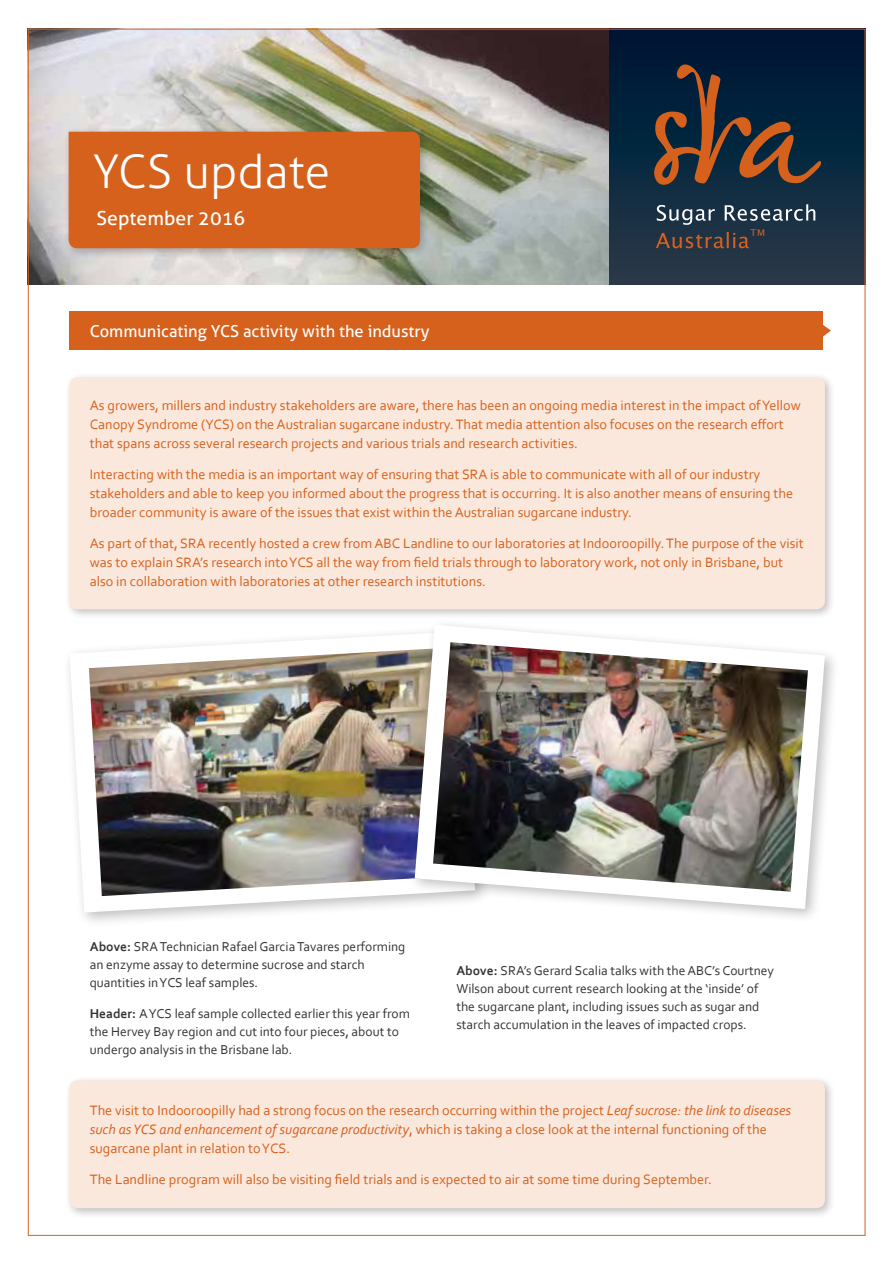
<style>
.page{position:relative;width:893px;height:1263px;background:#fff}
.page>*{position:absolute;margin:0;border:0;box-sizing:border-box;transform-origin:0 0}
.t1{font:300 46.5px "Aller";color:#fff}
.t2{font:19.5px "Aller";color:#fff}
.t3{font:16.5px "Aller";color:#fff}
.t4{font:14.25px/18.8px "Corbel";color:#d6611d}
.t5{font:13.5px/18px "Corbel";color:#333334}
.t6{font:9.3px "Lucida Sans";color:#d6611d}
.s1{font-weight:700}
.s2{font-style:italic}
</style>
<div class="page">
<img style="left:30px;top:31px;width:580px;height:253px">
<div style="left:610px;top:29px;width:255px;height:255px;background:linear-gradient(to bottom,#001534,#253a49)"></div>
<div style="left:63px;top:126px;width:368px;height:133px;background:#000;opacity:.25"></div>
<div style="left:69px;top:132px;width:351px;height:116px;background:#d6611d"></div>
<svg style="left:653px;top:64px;width:168px;height:121px;background:#353134"></svg>
<svg style="left:656px;top:232px;width:93px;height:16px"></svg>
<svg style="left:657px;top:204px;width:158px;height:21px;background:#475a69"></svg>
<div style="left:64px;top:372px;width:772px;height:249px;background:#000;opacity:.25"></div>
<div style="left:70px;top:377px;width:755px;height:232px;background:#fae8dc;border-radius:9px"></div>
<div style="left:64px;top:1075px;width:772px;height:144px;background:#000;opacity:.25"></div>
<div style="left:70px;top:1080px;width:755px;height:128px;background:#fae8dc;border-radius:9px"></div>
<div style="left:70px;top:311px;width:753px;height:39px;background:#d6611d"></div>
<svg style="left:823px;top:325px;width:8px;height:12px"></svg>
<div style="left:63px;top:624px;width:427px;height:304px;background:#000;opacity:.25"></div>
<svg style="left:70px;top:631px;width:338px;height:281px"></svg>
<img style="left:89px;top:648px;width:319px;height:248px">
<div style="left:408px;top:618px;width:432px;height:306px;background:#000;opacity:.25"></div>
<svg style="left:415px;top:625px;width:410px;height:284px"></svg>
<img style="left:433px;top:642px;width:375px;height:250px">
<h1 class="t1" style="left:93px;top:144px;width:239px">YCS update</h1>
<h2 class="t2" style="left:97px;top:206px;width:150px">September 2016</h2>
<p class="t3" style="left:90px;top:321px;width:341px">Communicating YCS activity with the industry</p>
<p class="t6" style="left:751px;top:228px;width:16px">TM</p>
<p class="t4" style="left:90px;top:396px;width:713px">As growers, millers and industry stakeholders are aware, there has been an ongoing media interest in the impact of Yellow<br>Canopy Syndrome (YCS) on the Australian sugarcane industry. That media attention also focuses on the research effort that spans across several research projects and various trials and research activities.</p>
<p class="t4" style="left:90px;top:465px;width:705px">Interacting with the media is an important way of ensuring that SRA is able to communicate with all of our industry stakeholders and able to keep you informed about the progress that is occurring. It is also another means of ensuring the broader community is aware of the issues that exist within the Australian sugarcane industry.</p>
<p class="t4" style="left:90px;top:534px;width:715px">As part of that, SRA recently hosted a crew from ABC Landline to our laboratories at Indooroopilly. The purpose of the visit was to explain SRA’s research into YCS all the way from field trials through to laboratory work, not only in Brisbane, but also in collaboration with laboratories at other research institutions.</p>
<p class="t5" style="left:90px;top:937px;width:317px"><span class="s1">Above:</span> SRA Technician Rafael Garcia Tavares performing an enzyme assay to determine sucrose and starch quantities in YCS leaf samples.</p>
<p class="t5" style="left:90px;top:1004px;width:322px"><span class="s1">Header:</span> A YCS leaf sample collected earlier this year from the Hervey Bay region and cut into four pieces, about to undergo analysis in the Brisbane lab.</p>
<p class="t5" style="left:456px;top:961px;width:319px"><span class="s1">Above:</span> SRA’s Gerard Scalia talks with the ABC’s Courtney Wilson about current research looking at the ‘inside’ of the sugarcane plant, including issues such as sugar and starch accumulation in the leaves of impacted crops.</p>
<p class="t4" style="left:90px;top:1100px;width:703px">The visit to Indooroopilly had a strong focus on the research occurring within the project <span class="s2">Leaf sucrose: the link to diseases such as YCS and enhancement of sugarcane productivity</span>, which is taking a close look at the internal functioning of the sugarcane plant in relation to YCS.</p>
<p class="t4" style="left:90px;top:1169px;width:624px">The Landline program will also be visiting field trials and is expected to air at some time during September.</p>
</div>
